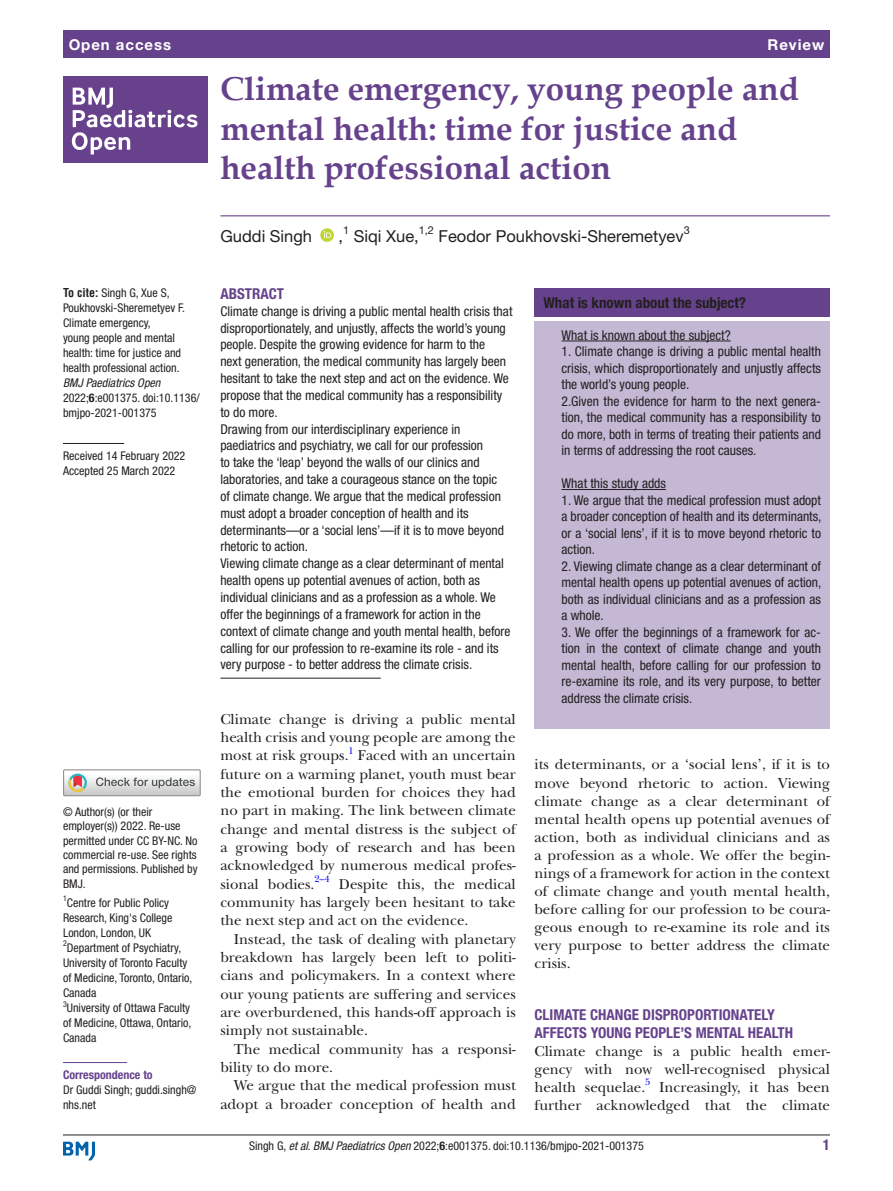
<style>
.page{position:relative;width:893px;height:1191px;background:#fff}
.page>*{position:absolute;margin:0;border:0;box-sizing:border-box;transform-origin:0 0}
.t1{font:700 33px/39px "Book Antiqua";color:#66428c}
.t2{font:16.5px "Helvetica Neue LT Std";color:#231f20}
.t3{font:15px/18.3px "New Baskerville";color:#231f20;text-align:justify}
.t4{font:700 condensed 15px/18px "Helvetica Neue LT Std";color:#66428c}
.t5{font:700 condensed 15px "Helvetica Neue LT Std";color:#231f20}
.t6{font:700 15px "Helvetica Neue LT Std";letter-spacing:.065em;color:#fff}
.t7{font:condensed 13.5px/16.8px "Helvetica Neue LT Std";color:#231f20;text-align:justify}
.t8{font:condensed 12px/15px "Helvetica Neue LT Std";color:#231f20}
.t9{font:700 condensed 12px "Helvetica Neue LT Std";color:#66428c}
.t10{font:10.95px "Helvetica Neue LT Std";color:#231f20}
.t11{font:9.9px "New Baskerville";color:#00f}
.t12{font:condensed 7.95px "Helvetica Neue LT Std";color:#231f20}
.s1{font-family:"Helvetica LT Std";font-weight:700}
.s2{font-style:italic}
.s3{font-weight:700}
</style>
<div class="page">
<hr style="left:63px;top:1134px;width:767px;height:1px;background:#231f20">
<svg style="left:63px;top:1141px;width:32px;height:19px"></svg>
<div style="left:63px;top:31px;width:767px;height:27px;background:#66428c"></div>
<hr style="left:220px;top:215px;width:610px;height:1px;background:#66428c">
<svg style="left:320px;top:228px;width:14px;height:14px"></svg>
<hr style="left:63px;top:443px;width:61px;height:1px;background:#231f20">
<hr style="left:63px;top:1062px;width:64px;height:1px;background:#66428c">
<div style="left:63px;top:769px;width:138px;height:27px;border:1px solid #969090"></div>
<svg style="left:64px;top:770px;width:136px;height:25px"></svg>
<div style="left:63px;top:76px;width:144px;height:87px;background:#67418b"></div>
<svg style="left:72px;top:88px;width:125px;height:66px"></svg>
<hr style="left:220px;top:678px;width:161px;height:1px;background:#231f20">
<div style="left:535px;top:288px;width:295px;height:29px;background:#66428c"></div>
<div style="left:535px;top:321px;width:295px;height:407px;background:#c4b8d4"></div>
<hr style="left:562px;top:341px;width:169px;height:1px;background:#231f20">
<hr style="left:562px;top:489px;width:104px;height:1px;background:#231f20">
<p class="t6" style="left:69px;top:35px;width:104px">Open access</p>
<p class="t8" style="left:63px;top:285px;width:124px"><span class="s1">To cite:</span> Singh G, Xue S,<br>Poukhovski-Sheremetyev F.<br>Climate emergency,<br>young people and mental health: time for justice and health professional action.</p>
<p class="t8" style="left:63px;top:375px;width:138px"><span class="s2">BMJ Paediatrics Open<br></span>2022;<span class="s3">6</span>:e001375. doi:10.1136/ bmjpo-2021-001375</p>
<p class="t8" style="left:63px;top:448px;width:124px">Received 14 February 2022<br>Accepted 25 March 2022</p>
<p class="t8" style="left:63px;top:804px;width:136px;line-height:14.4px">© Author(s) (or their employer(s)) 2022. Re-use permitted under CC BY-NC. No commercial re-use. See rights and permissions. Published by<br>BMJ.</p>
<p class="t12" style="left:63px;top:894px;width:5px">1</p>
<p class="t8" style="left:63px;top:895px;width:111px;text-indent:4px">Centre for Public Policy<br>Research, King's College<br>London, London, UK</p>
<p class="t12" style="left:63px;top:939px;width:5px">2</p>
<p class="t8" style="left:63px;top:940px;width:131px;text-indent:4px">Department of Psychiatry,<br>University of Toronto Faculty of Medicine, Toronto, Ontario,<br>Canada<br><sup>3</sup>University of Ottawa Faculty of Medicine, Ottawa, Ontario,<br>Canada</p>
<p class="t9" style="left:63px;top:1068px;width:91px">Correspondence to</p>
<p class="t8" style="left:63px;top:1082px;width:135px">Dr Guddi Singh; guddi.singh@ nhs.net</p>
<p class="t6" style="left:768px;top:35px;width:58px">Review</p>
<h1 class="t1" style="left:220px;top:70px;width:580px">Climate emergency, young people and mental health: time for justice and health professional action</h1>
<p class="t10" style="left:343px;top:224px;width:8px">1</p>
<p class="t2" style="left:354px;top:226px;width:67px">Siqi Xue,</p>
<p class="t10" style="left:419px;top:224px;width:17px">1,2</p>
<p class="t2" style="left:439px;top:226px;width:247px">Feodor Poukhovski-Sheremetyev</p>
<p class="t10" style="left:684px;top:224px;width:8px">3</p>
<p class="t2" style="left:220px;top:226px;width:93px">Guddi Singh</p>
<p class="t2" style="left:338px;top:226px;width:6px">,</p>
<p class="t4" style="left:220px;top:284px;width:65px">ABSTRACT</p>
<p class="t7" style="left:220px;top:302px;width:294px;text-align:left">Climate change is driving a public mental health crisis that disproportionately, and unjustly, affects the world’s young people. Despite the growing evidence for harm to the<br>next generation, the medical community has largely been hesitant to take the next step and act on the evidence. We propose that the medical community has a responsibility to do more.<br>Drawing from our interdisciplinary experience in paediatrics and psychiatry, we call for our profession<br>to take the ‘leap’ beyond the walls of our clinics and laboratories, and take a courageous stance on the topic<br>of climate change. We argue that the medical profession must adopt a broader conception of health and its determinants—or a ‘social lens’—if it is to move beyond rhetoric to action.<br>Viewing climate change as a clear determinant of mental health opens up potential avenues of action, both as individual clinicians and as a profession as a whole. We offer the beginnings of a framework for action in the context of climate change and youth mental health, before calling for our profession to re-examine its role - and its very purpose - to better address the climate crisis.</p>
<p class="t3" style="left:220px;top:709px;width:297px">Climate change is driving a public mental health crisis and young people are among the most at risk groups.</p>
<p class="t11" style="left:349px;top:744px;width:7px">1</p>
<p class="t3" style="left:220px;top:746px;width:297px;text-indent:137px">Faced with an uncertain future on a warming planet, youth must bear the emotional burden for choices they had no part in making. The link between climate change and mental distress is the subject of a growing body of research and has been acknowledged by numerous medical profes&shy;sional bodies.</p>
<p class="t11" style="left:314px;top:873px;width:17px">2–4</p>
<p class="t3" style="left:220px;top:874px;width:297px;text-indent:119px">Despite this, the medical community has largely been hesitant to take the next step and act on the evidence.</p>
<p class="t3" style="left:220px;top:929px;width:297px;text-indent:14px">Instead, the task of dealing with planetary breakdown has largely been left to politi&shy;cians and policymakers. In a context where our young patients are suffering and services are overburdened, this hands-off approach is simply not sustainable.</p>
<p class="t3" style="left:220px;top:1039px;width:297px;text-indent:14px">The medical community has a responsi&shy;bility to do more.</p>
<p class="t3" style="left:220px;top:1076px;width:297px;text-align:right">We argue that the medical profession must adopt a broader conception of health and</p>
<p class="t5" style="left:544px;top:293px;width:204px">What is known about the subject?</p>
<p class="t7" style="left:562px;top:326px;width:171px">What is known about the subject?</p>
<p class="t7" style="left:562px;top:343px;width:261px;text-align:left">1. Climate change is driving a public mental health crisis, which disproportionately and unjustly affects the world’s young people.<br>2.Given the evidence for harm to the next genera&shy;tion, the medical community has a responsibility to do more, both in terms of treating their patients and in terms of addressing the root causes.</p>
<p class="t7" style="left:562px;top:475px;width:106px">What this study adds</p>
<p class="t7" style="left:562px;top:491px;width:261px">1. We argue that the medical profession must adopt a broader conception of health and its determinants, or a ‘social lens’, if it is to move beyond rhetoric to action.</p>
<p class="t7" style="left:562px;top:557px;width:261px">2. Viewing climate change as a clear determinant of mental health opens up potential avenues of action, both as individual clinicians and as a profession as a whole.</p>
<p class="t7" style="left:562px;top:623px;width:261px">3. We offer the beginnings of a framework for ac&shy;tion in the context of climate change and youth mental health, before calling for our profession to re-examine its role, and its very purpose, to better address the climate crisis.</p>
<p class="t3" style="left:535px;top:755px;width:297px">its determinants, or a ‘social lens’, if it is to move beyond rhetoric to action. Viewing climate change as a clear determinant of mental health opens up potential avenues of action, both as individual clinicians and as a profession as a whole. We offer the begin&shy;nings of a framework for action in the context of climate change and youth mental health, before calling for our profession to be coura&shy;geous enough to re-examine its role and its very purpose to better address the climate crisis.</p>
<p class="t4" style="left:535px;top:1005px;width:260px">CLIMATE CHANGE DISPROPORTIONATELY<br>AFFECTS YOUNG PEOPLE’S MENTAL HEALTH</p>
<p class="t3" style="left:535px;top:1042px;width:297px">Climate change is a public health emer&shy;gency with now well-recognised physical health sequelae.<sup>5</sup></p>
<p class="t3" style="left:535px;top:1078px;width:297px;text-align:right">Increasingly, it has been<br>further acknowledged that the climate</p>
<p class="t8" style="left:249px;top:1137px;width:396px">Singh G, <span class="s2">et al</span>. <span class="s2">BMJ Paediatrics Open</span> 2022;<span class="s3">6</span>:e001375. doi:10.1136/bmjpo-2021-001375</p>
<p class="t4" style="left:823px;top:1135px;width:9px">1</p>
</div>
